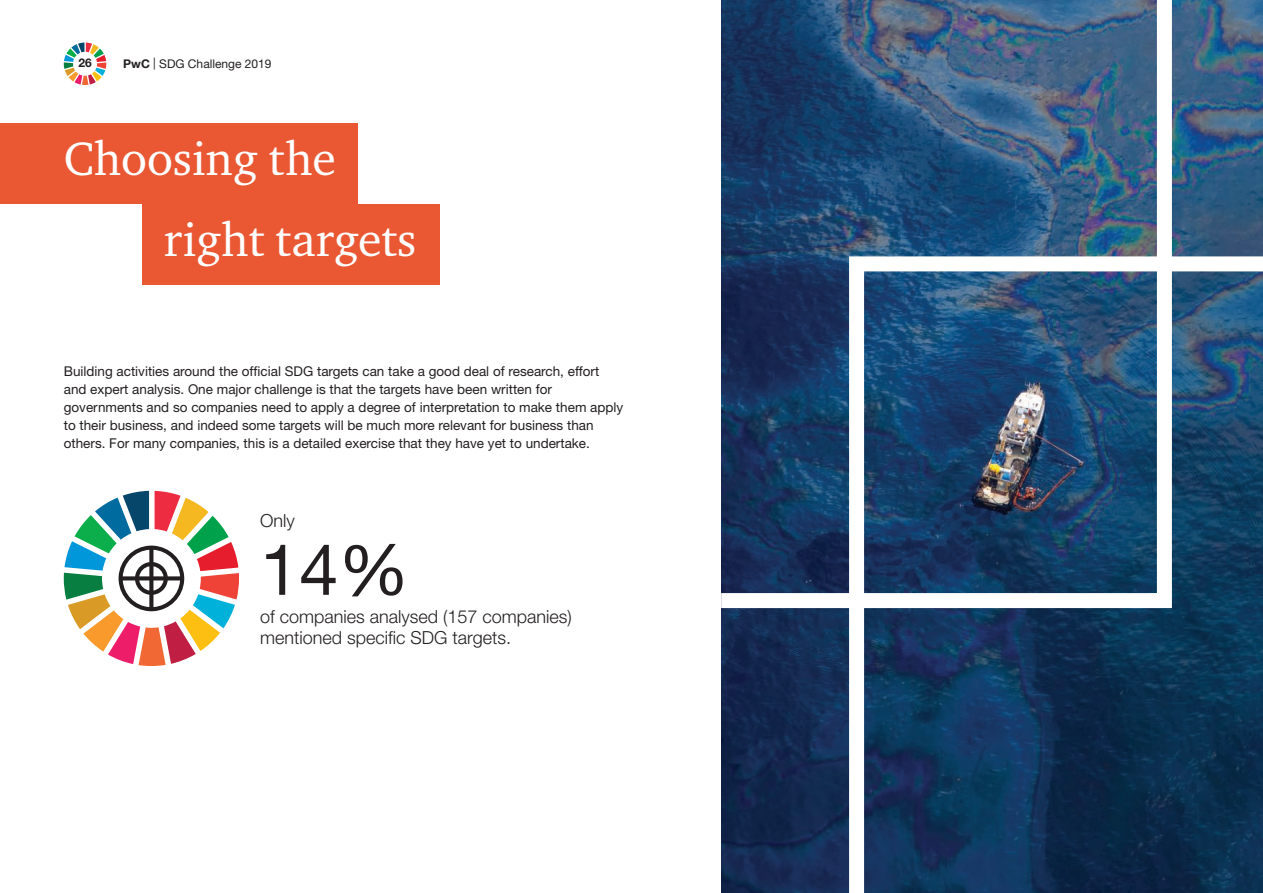
<style>
.page{position:relative;width:1263px;height:893px;background:#fff}
.page>*{position:absolute;margin:0;border:0;box-sizing:border-box;transform-origin:0 0}
.t1{font:70.5px "Helvetica Neue";color:#231f20}
.t2{font:48px/80.8px "Charter ITC";color:#fff}
.t3{font:300 18px/21.6px "Helvetica Neue";color:#231f20}
.t4{font:13.5px/18px "Helvetica Neue";color:#231f20}
.t5{font:12px "Helvetica Neue";color:#231f20}
.t6{font:700 12px "Helvetica Neue";color:#231f20}
.s1{font-weight:700}
</style>
<div class="page">
<img style="left:721px;top:0;width:542px;height:893px">
<div style="left:64px;top:123px;width:293px;height:81px;background:#ea5733"></div>
<div style="left:0;top:123px;width:64px;height:81px;background:#ea5733"></div>
<div style="left:142px;top:204px;width:298px;height:81px;background:#ea5733"></div>
<svg style="left:841px;top:249px;width:422px;height:644px;background:#193d60"></svg>
<img style="left:721px;top:0;width:458px;height:616px">
<svg style="left:64px;top:43px;width:42px;height:42px"></svg>
<svg style="left:64px;top:491px;width:175px;height:175px"></svg>
<p class="t6" style="left:78px;top:55px;width:15px">26</p>
<p class="t5" style="left:123px;top:57px;width:150px"><span class="s1">PwC</span> | SDG Challenge 2019</p>
<h2 class="t2" style="left:164px;top:118px;width:254px;text-indent:-100px">Choosing the right targets</h2>
<p class="t4" style="left:64px;top:362px;width:561px">Building activities around the official SDG targets can take a good deal of research, effort and expert analysis. One major challenge is that the targets have been written for governments and so companies need to apply a degree of interpretation to make them apply to their business, and indeed some targets will be much more relevant for business than others. For many companies, this is a detailed exercise that they have yet to undertake.</p>
<h3 class="t3" style="left:260px;top:509px;width:36px">Only</h3>
<h1 class="t1" style="left:260px;top:528px;width:150px">14%</h1>
<h3 class="t3" style="left:260px;top:605px;width:313px">of companies analysed (157 companies) mentioned specific SDG targets.</h3>
</div>
